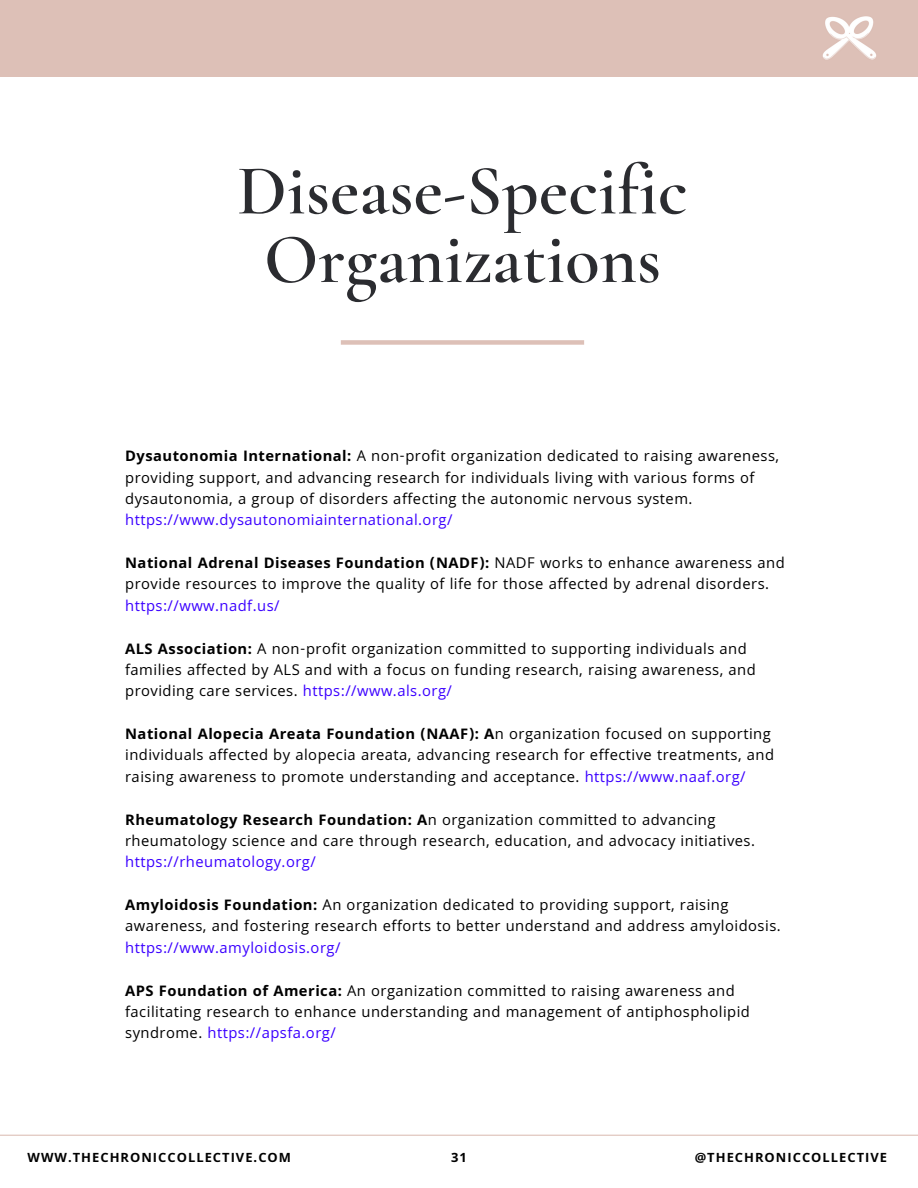
<style>
.page{position:relative;width:918px;height:1188px;background:#fff}
.page>*{position:absolute;margin:0;border:0;box-sizing:border-box;transform-origin:0 0}
.t1{font:600 71.25px "Cormorant Garamond";color:#2b2c30}
.t2{font:15.9px/21.3px "Khula";letter-spacing:.03em;color:#000}
.t3{font:700 13.8px "Khula";letter-spacing:.075em;color:#000}
.s1{font-weight:700}
.s2{color:#3b00ff}
</style>
<div class="page">
<hr style="left:0;top:1135px;width:918px;height:1px;background:#ddc0b7">
<div style="left:0;top:0;width:918px;height:76px;background:#ddc0b7"></div>
<img style="left:822px;top:16px;width:55px;height:44px">
<div style="left:341px;top:340px;width:243px;height:5px;background:#ddc0b7"></div>
<p class="t1" style="left:237px;top:148px;width:452px">Disease-Specific</p>
<p class="t1" style="left:264px;top:216px;width:399px">Organizations</p>
<p class="t2" style="left:125px;top:445px;width:655px"><span class="s1">Dysautonomia International:</span> A non-profit organization dedicated to raising awareness, providing support, and advancing research for individuals living with various forms of dysautonomia, a group of disorders affecting the autonomic nervous system. <span class="s2">https://www.dysautonomiainternational.org/</span></p>
<p class="t2" style="left:125px;top:552px;width:661px"><span class="s1">National Adrenal Diseases Foundation (NADF):</span> NADF works to enhance awareness and provide resources to improve the quality of life for those affected by adrenal disorders. <span class="s2">https://www.nadf.us/</span></p>
<p class="t2" style="left:125px;top:637px;width:632px"><span class="s1">ALS Association:</span> A non-profit organization committed to supporting individuals and families affected by ALS and with a focus on funding research, raising awareness, and providing care services. <span class="s2">https://www.als.org/</span></p>
<p class="t2" style="left:125px;top:723px;width:650px"><span class="s1">National Alopecia Areata Foundation (NAAF): A</span>n organization focused on supporting individuals affected by alopecia areata, advancing research for effective treatments, and raising awareness to promote understanding and acceptance. <span class="s2">https://www.naaf.org/</span></p>
<p class="t2" style="left:125px;top:808px;width:631px"><span class="s1">Rheumatology Research Foundation: A</span>n organization committed to advancing rheumatology science and care through research, education, and advocacy initiatives. <span class="s2">https://rheumatology.org/</span></p>
<p class="t2" style="left:125px;top:894px;width:657px"><span class="s1">Amyloidosis Foundation:</span> An organization dedicated to providing support, raising awareness, and fostering research efforts to better understand and address amyloidosis. <span class="s2">https://www.amyloidosis.org/</span></p>
<p class="t2" style="left:125px;top:979px;width:626px"><span class="s1">APS Foundation of America:</span> An organization committed to raising awareness and facilitating research to enhance understanding and management of antiphospholipid syndrome. <span class="s2">https://apsfa.org/</span></p>
<p class="t3" style="left:28px;top:1149px;width:265px">WWW.THECHRONICCOLLECTIVE.COM</p>
<p class="t3" style="left:451px;top:1149px;width:17px">31</p>
<p class="t3" style="left:695px;top:1149px;width:194px">@THECHRONICCOLLECTIVE</p>
</div>
